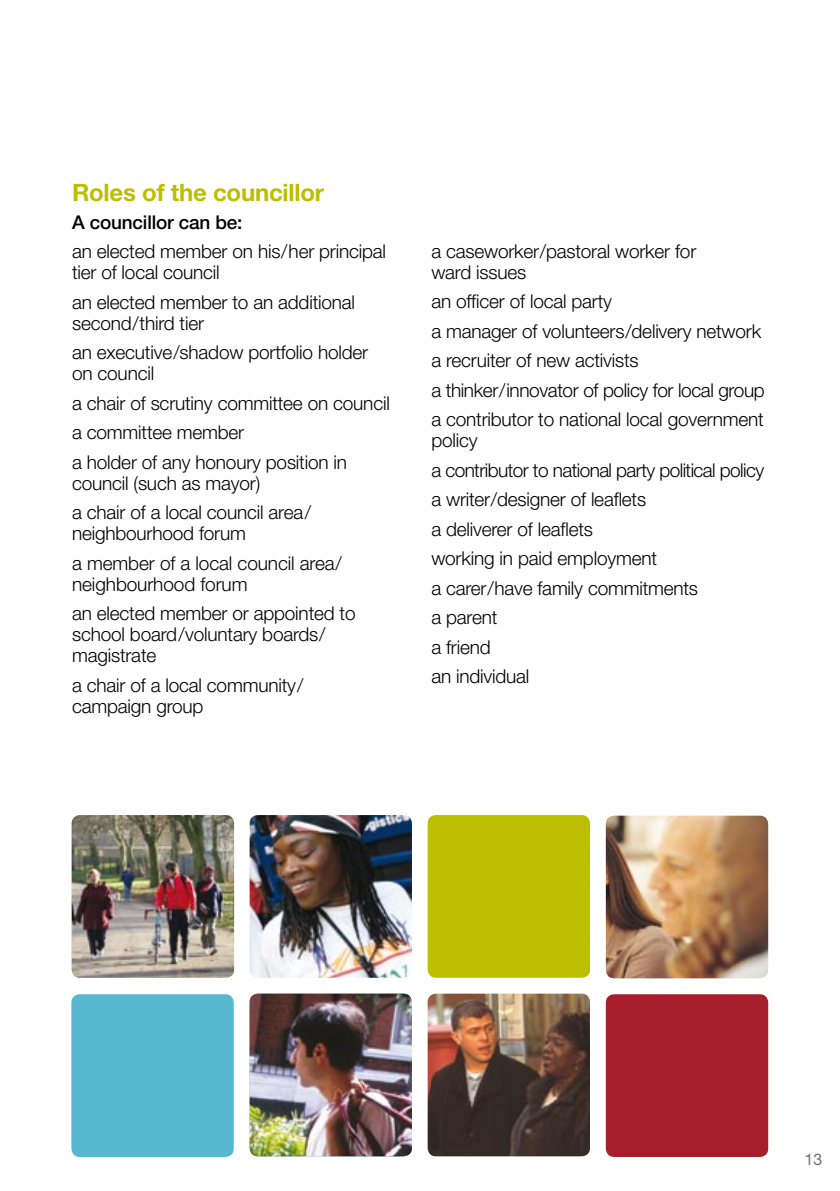
<style>
.page{position:relative;width:840px;height:1191px;background:#fff}
.page>*{position:absolute;margin:0;border:0;box-sizing:border-box;transform-origin:0 0}
.t1{font:700 24px "Helvetica Neue";letter-spacing:-.01em;color:#bcbe00}
.t2{font:300 19px/29.6px "Helvetica Neue";letter-spacing:-.01em;color:#000}
.t3{font:500 19px "Helvetica Neue";letter-spacing:-.01em;color:#000}
.t4{font:16px "Helvetica Neue";color:#707173}
</style>
<div class="page">
<div style="left:605px;top:994px;width:162px;height:163px;background:#a61e2b;border-radius:8px"></div>
<img style="left:427px;top:993px;width:162px;height:163px">
<img style="left:249px;top:993px;width:163px;height:163px">
<div style="left:71px;top:994px;width:163px;height:163px;background:#57b8d0;border-radius:8px"></div>
<img style="left:605px;top:815px;width:162px;height:163px">
<div style="left:427px;top:815px;width:162px;height:162px;background:#bcbe00;border-radius:8px"></div>
<img style="left:249px;top:815px;width:163px;height:162px">
<img style="left:72px;top:815px;width:162px;height:162px">
<p class="t1" style="left:72px;top:177px;width:253px">Roles of the councillor</p>
<p class="t3" style="left:72px;top:211px;width:172px">A councillor can be:</p>
<p class="t2" style="left:72px;top:240px;width:315px;line-height:21px">an elected member on his/her principal tier of local council</p>
<p class="t2" style="left:72px;top:291px;width:284px;line-height:21px">an elected member to an additional second/third tier</p>
<p class="t2" style="left:72px;top:341px;width:297px;line-height:21px">an executive/shadow portfolio holder on council</p>
<p class="t2" style="left:72px;top:387px;width:319px">a chair of scrutiny committee on council a committee member<br>a holder of any honoury position in</p>
<p class="t2" style="left:72px;top:467px;width:240px">council (such as mayor)<br>a chair of a local council area/</p>
<p class="t2" style="left:72px;top:518px;width:271px">neighbourhood forum<br>a member of a local council area/</p>
<p class="t2" style="left:72px;top:568px;width:285px">neighbourhood forum<br>an elected member or appointed to</p>
<p class="t2" style="left:72px;top:623px;width:255px;line-height:21px">school board/voluntary boards/ magistrate</p>
<p class="t2" style="left:72px;top:674px;width:233px;line-height:21px">a chair of a local community/ campaign group</p>
<p class="t2" style="left:431px;top:240px;width:266px;line-height:21px">a caseworker/pastoral worker for ward issues</p>
<p class="t2" style="left:431px;top:286px;width:335px">an officer of local party<br>a manager of volunteers/delivery network a recruiter of new activists<br>a thinker/innovator of policy for local group a contributor to national local government</p>
<p class="t2" style="left:431px;top:425px;width:334px">policy<br>a contributor to national party political policy a writer/designer of leaflets<br>a deliverer of leaflets<br>working in paid employment<br>a carer/have family commitments<br>a parent<br>a friend<br>an individual</p>
<p class="t4" style="left:804px;top:1149px;width:19px">13</p>
</div>
